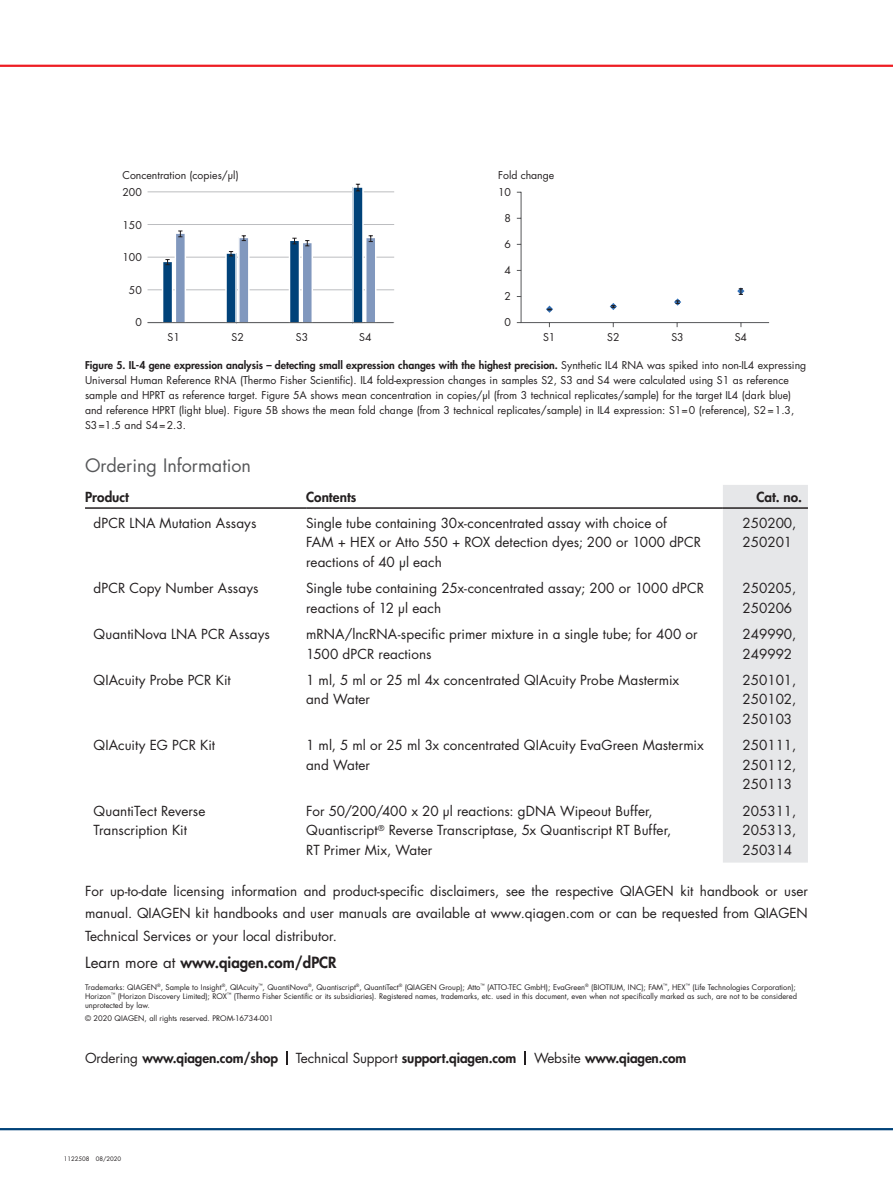
<style>
.page{position:relative;width:893px;height:1191px;background:#fff}
.page>*{position:absolute;margin:0;border:0;box-sizing:border-box;transform-origin:0 0}
.t1{font:18px "Futura Std";color:#57585a}
.t2{font:800 15px "Futura Std";color:#231f20}
.t3{font:13.5px/19.5px "Futura Std";color:#231f20}
.t4{font:800 13.5px "Futura Std";letter-spacing:-.01em;color:#231f20}
.t5{font:10.5px/15px "Futura Std";color:#231f20}
.t6{font:7.5px/9px "Futura Std";color:#231f20}
.t7{font:6px "Futura Std";color:#231f20}
.s1{font-weight:800}
.s2{font-weight:400}
</style>
<div class="page">
<hr style="left:0;top:65px;width:893px;height:2px;background:#ee1d23">
<hr style="left:0;top:1128px;width:893px;height:2px;background:#004279">
<svg style="left:286px;top:1051px;width:1px;height:13px"></svg>
<svg style="left:524px;top:1051px;width:1px;height:13px"></svg>
<div style="left:723px;top:485px;width:85px;height:377px;background:#e6e7e9"></div>
<hr style="left:85px;top:507px;width:221px;height:2px;background:#231f20">
<hr style="left:306px;top:507px;width:417px;height:2px;background:#231f20">
<hr style="left:723px;top:507px;width:85px;height:2px;background:#231f20">
<hr style="left:148px;top:192px;width:246px;height:1px;background:#bcbdc0">
<hr style="left:148px;top:224px;width:246px;height:1px;background:#bcbdc0">
<hr style="left:148px;top:257px;width:246px;height:1px;background:#bcbdc0">
<hr style="left:148px;top:289px;width:246px;height:1px;background:#bcbdc0">
<svg style="left:162px;top:231px;width:24px;height:93px"></svg>
<svg style="left:225px;top:235px;width:25px;height:89px"></svg>
<svg style="left:289px;top:238px;width:24px;height:86px"></svg>
<svg style="left:352px;top:184px;width:24px;height:140px"></svg>
<hr style="left:148px;top:322px;width:246px;height:1px;background:#57585a">
<hr style="left:521px;top:322px;width:248px;height:1px;background:#57585a">
<hr style="left:521px;top:192px;width:1px;height:130px;background:#57585a">
<svg style="left:610px;top:303px;width:7px;height:7px"></svg>
<svg style="left:546px;top:305px;width:7px;height:8px"></svg>
<svg style="left:737px;top:287px;width:7px;height:8px"></svg>
<svg style="left:674px;top:298px;width:7px;height:8px"></svg>
<p class="t5" style="left:123px;top:168px;width:118px">Concentration (copies/µl)</p>
<p class="t5" style="left:122px;top:185px;width:21px">200</p>
<p class="t5" style="left:122px;top:217px;width:21px">150</p>
<p class="t5" style="left:122px;top:250px;width:21px">100</p>
<p class="t5" style="left:129px;top:283px;width:14px">50</p>
<p class="t5" style="left:135px;top:315px;width:8px">0</p>
<p class="t5" style="left:498px;top:168px;width:58px">Fold change</p>
<p class="t5" style="left:498px;top:185px;width:14px">10</p>
<p class="t5" style="left:505px;top:211px;width:8px">8</p>
<p class="t5" style="left:505px;top:237px;width:8px">6</p>
<p class="t5" style="left:505px;top:263px;width:8px">4</p>
<p class="t5" style="left:505px;top:289px;width:8px">2</p>
<p class="t5" style="left:505px;top:315px;width:8px">0</p>
<p class="t5" style="left:168px;top:330px;width:14px">S1</p>
<p class="t5" style="left:232px;top:330px;width:14px">S2</p>
<p class="t5" style="left:296px;top:330px;width:14px">S3</p>
<p class="t5" style="left:359px;top:330px;width:14px">S4</p>
<p class="t5" style="left:543px;top:330px;width:14px">S1</p>
<p class="t5" style="left:607px;top:330px;width:14px">S2</p>
<p class="t5" style="left:671px;top:330px;width:14px">S3</p>
<p class="t5" style="left:735px;top:330px;width:14px">S4</p>
<p class="t5" style="left:85px;top:358px;width:723px"><span class="s1">Figure 5. IL-4 gene expression analysis – detecting small expression changes with the highest precision.</span> Synthetic IL4 RNA was spiked into non-IL4 expressing Universal Human Reference RNA (Thermo Fisher Scientific). IL4 fold-expression changes in samples S2, S3 and S4 were calculated using S1 as reference sample and HPRT as reference target. Figure 5A shows mean concentration in copies/µl (from 3 technical replicates/sample) for the target IL4 (dark blue) and reference HPRT (light blue). Figure 5B shows the mean fold change (from 3 technical replicates/sample) in IL4 expression: S1=0 (reference), S2=1.3, S3=1.5 and S4=2.3.</p>
<h1 class="t1" style="left:85px;top:453px;width:167px">Ordering Information</h1>
<p class="t4" style="left:85px;top:488px;width:45px">Product</p>
<p class="t4" style="left:306px;top:488px;width:52px">Contents</p>
<p class="t4" style="left:756px;top:488px;width:47px">Cat. no.</p>
<p class="t3" style="left:94px;top:513px;width:164px">dPCR LNA Mutation Assays</p>
<p class="t3" style="left:306px;top:513px;width:396px">Single tube containing 30x-concentrated assay with choice of<br>FAM + HEX or Atto 550 + ROX detection dyes; 200 or 1000 dPCR reactions of 40 µl each</p>
<p class="t3" style="left:742px;top:513px;width:56px">250200,<br>250201</p>
<p class="t3" style="left:94px;top:578px;width:166px">dPCR Copy Number Assays</p>
<p class="t3" style="left:306px;top:578px;width:399px">Single tube containing 25x-concentrated assay; 200 or 1000 dPCR reactions of 12 µl each</p>
<p class="t3" style="left:742px;top:578px;width:56px">250205,<br>250206</p>
<p class="t3" style="left:94px;top:624px;width:178px">QuantiNova LNA PCR Assays</p>
<p class="t3" style="left:306px;top:624px;width:393px">mRNA/lncRNA-specific primer mixture in a single tube; for 400 or<br>1500 dPCR reactions</p>
<p class="t3" style="left:742px;top:624px;width:56px">249990,<br>249992</p>
<p class="t3" style="left:94px;top:670px;width:139px">QIAcuity Probe PCR Kit</p>
<p class="t3" style="left:306px;top:670px;width:375px">1 ml, 5 ml or 25 ml 4x concentrated QIAcuity Probe Mastermix and Water</p>
<p class="t3" style="left:742px;top:670px;width:56px;text-align:justify">250101, 250102, 250103</p>
<p class="t3" style="left:94px;top:736px;width:123px">QIAcuity EG PCR Kit</p>
<p class="t3" style="left:306px;top:736px;width:399px">1 ml, 5 ml or 25 ml 3x concentrated QIAcuity EvaGreen Mastermix and Water</p>
<p class="t3" style="left:742px;top:736px;width:56px;text-align:justify">250111, 250112, 250113</p>
<p class="t3" style="left:94px;top:801px;width:113px">QuantiTect Reverse<br>Transcription Kit</p>
<p class="t3" style="left:306px;top:801px;width:367px">For 50/200/400 x 20 µl reactions: gDNA Wipeout Buffer,<br>Quantiscript<sup>®</sup> Reverse Transcriptase, 5x Quantiscript RT Buffer,<br>RT Primer Mix, Water</p>
<p class="t3" style="left:742px;top:801px;width:56px;text-align:justify">205311, 205313, 250314</p>
<p class="t3" style="left:85px;top:879px;width:724px;line-height:22.5px;text-align:justify">For up-to-date licensing information and product-specific disclaimers, see the respective QIAGEN kit handbook or user manual. QIAGEN kit handbooks and user manuals are available at www.qiagen.com or can be requested from QIAGEN Technical Services or your local distributor.</p>
<p class="t2" style="left:85px;top:953px;width:253px"><span class="s2">Learn more at</span> www.qiagen.com/dPCR</p>
<p class="t6" style="left:85px;top:982px;width:713px">Trademarks: QIAGEN<sup>®</sup>, Sample to Insight<sup>®</sup>, QIAcuity<sup>™</sup>, QuantiNova<sup>®</sup>, Quantiscript<sup>®</sup>, QuantiTect<sup>®</sup> (QIAGEN Group); Atto<sup>™</sup> (ATTO-TEC GmbH); EvaGreen<sup>®</sup> (BIOTIUM, INC); FAM<sup>™</sup>, HEX<sup>™</sup> (Life Technologies Corporation);<br>Horizon<sup>™</sup> (Horizon Discovery Limited); ROX<sup>™</sup> (Thermo Fisher Scientific or its subsidiaries). Registered names, trademarks, etc. used in this document, even when not specifically marked as such, are not to be considered unprotected by law.</p>
<p class="t6" style="left:85px;top:1013px;width:190px">© 2020 QIAGEN, all rights reserved. PROM-16734-001</p>
<p class="t4" style="left:85px;top:1049px;width:194px"><span class="s2">Ordering</span> www.qiagen.com/shop</p>
<p class="t4" style="left:296px;top:1049px;width:222px"><span class="s2">Technical Support</span> support.qiagen.com</p>
<p class="t4" style="left:534px;top:1049px;width:154px"><span class="s2">Website</span> www.qiagen.com</p>
<p class="t7" style="left:64px;top:1154px;width:59px">1122508 08/2020</p>
</div>
